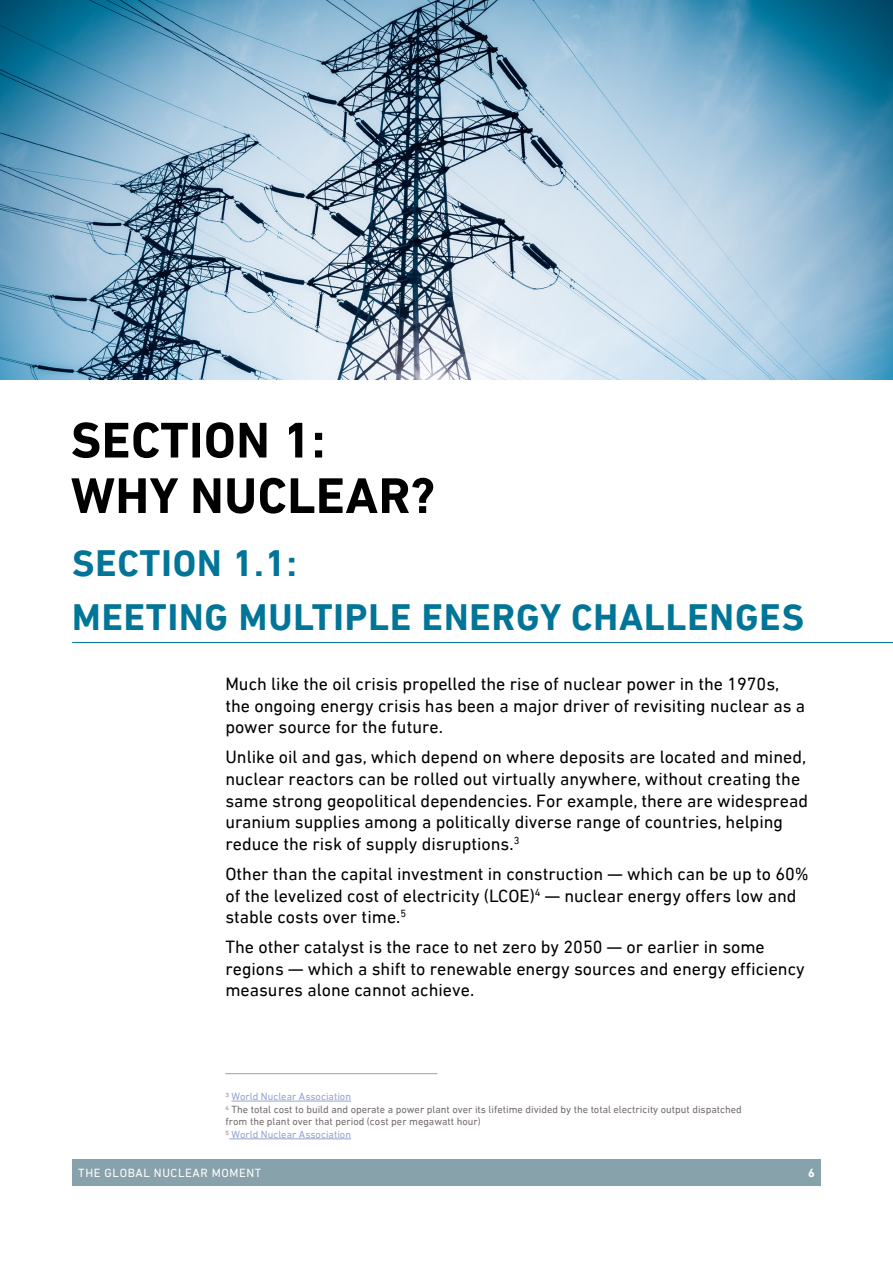
<style>
.page{position:relative;width:893px;height:1263px;background:#fff}
.page>*{position:absolute;margin:0;border:0;box-sizing:border-box;transform-origin:0 0}
.t1{font:700 51px/55.5px "DIN Next LT Pro";letter-spacing:.01em;color:#000}
.t2{font:700 37.5px/54px "DIN Next LT Pro";letter-spacing:.025em;color:#007597}
.t3{font:18px/21.6px "DIN Next LT Pro";color:#000}
.t4{font:12px "DIN Next LT Pro";letter-spacing:.05em;color:#fff}
.t5{font:700 12px "DIN Next LT Pro";color:#fff}
.t6{font:10.5px/12.6px "DIN Next LT Pro";color:#746e6c}
.s1{color:#9d9d9c}
.s2{color:#95a4cd}
</style>
<div class="page">
<div style="left:72px;top:1159px;width:749px;height:27px;background:#88a2ac"></div>
<img style="left:0;top:0;width:893px;height:379px">
<hr style="left:72px;top:642px;width:821px;height:1px;background:#007597">
<hr style="left:225px;top:1073px;width:212px;height:1px;background:#9d9d9c">
<hr style="left:231px;top:1101px;width:120px;height:1px;background:#95a4cd">
<hr style="left:229px;top:1138px;width:122px;height:1px;background:#95a4cd">
<h1 class="t1" style="left:71px;top:412px;width:366px">SECTION 1:<br>WHY NUCLEAR?</h1>
<h2 class="t2" style="left:72px;top:536px;width:733px">SECTION 1.1:<br>MEETING MULTIPLE ENERGY CHALLENGES</h2>
<p class="t3" style="left:225px;top:673px;width:581px">Much like the oil crisis propelled the rise of nuclear power in the 1970s, the ongoing energy crisis has been a major driver of revisiting nuclear as a power source for the future.</p>
<p class="t3" style="left:225px;top:746px;width:584px">Unlike oil and gas, which depend on where deposits are located and mined, nuclear reactors can be rolled out virtually anywhere, without creating the same strong geopolitical dependencies. For example, there are widespread uranium supplies among a politically diverse range of countries, helping reduce the risk of supply disruptions.<sup>3</sup></p>
<p class="t3" style="left:225px;top:863px;width:585px">Other than the capital investment in construction — which can be up to 60% of the levelized cost of electricity (LCOE)<sup>4</sup> — nuclear energy offers low and stable costs over time.<sup>5</sup></p>
<p class="t3" style="left:225px;top:936px;width:581px">The other catalyst is the race to net zero by 2050 — or earlier in some regions — which a shift to renewable energy sources and energy efficiency measures alone cannot achieve.</p>
<p class="t6" style="left:226px;top:1090px;width:518px"><span class="s1">3</span> <span class="s2">World Nuclear Association<br></span><span class="s1">4</span> The total cost to build and operate a power plant over its lifetime divided by the total electricity output dispatched from the plant over that period (cost per megawatt hour)<br><span class="s1">5</span> <span class="s2">World Nuclear Association</span></p>
<p class="t4" style="left:78px;top:1166px;width:185px">THE GLOBAL NUCLEAR MOMENT</p>
<p class="t5" style="left:808px;top:1166px;width:8px">6</p>
</div>
